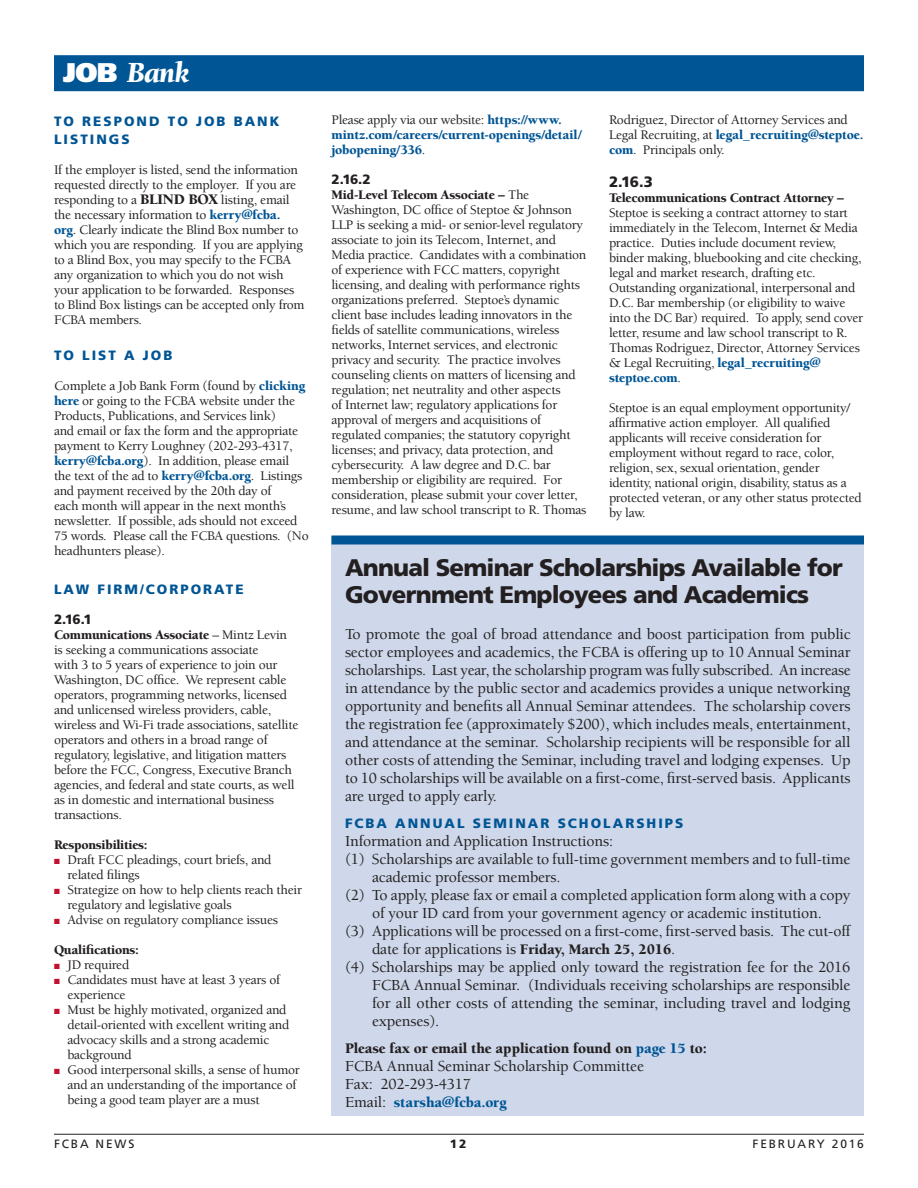
<style>
.page{position:relative;width:918px;height:1188px;background:#fff}
.page>*{position:absolute;margin:0;border:0;box-sizing:border-box;transform-origin:0 0}
.Section_Head{font:italic 900 30px "Berkeley";color:#fff}
.Highlight_Box_Head{font:900 24px/27px "Frutiger";letter-spacing:-.035em;color:#231f20}
.t1{font:500 15.75px/18px "Berkeley";letter-spacing:-.01em;color:#231f20;text-align:justify}
.t2{font:900 15px "Berkeley";letter-spacing:-.01em;color:#231f20}
.t3{font:900 15px "Berkeley";letter-spacing:-.01em;color:#005595}
.Comm_Cal_Body{font:900 15px "Frutiger";color:#231f20}
.Comm_Cal_Body-2{font:500 13.5px/15px "Berkeley";letter-spacing:-.02em;color:#231f20}
.Comm_Cal_Body-3{font:900 13.5px/15px "Berkeley";letter-spacing:-.005em;color:#005595}
.Normal_Subhead{font:900 13.5px/18px "Frutiger";letter-spacing:.15em;color:#005595}
.Comm_Cal_Body-4{font:900 13.5px "Berkeley";letter-spacing:-.02em;color:#231f20}
.Comm_Cal_Body-5{font:900 13.5px "Frutiger";color:#231f20}
.t4{font:12px "Frutiger";letter-spacing:.15em;color:#231f20}
.t5{font:900 12px "Frutiger";color:#231f20}
.s1{font-family:"Frutiger";font-style:normal;font-size:27px}
.s2{font-weight:900;font-size:15px}
.s3{font-weight:900;color:#005595}
.s4{font-weight:900}
.s5{color:#c3102f}
.s6{font-weight:500;color:#231f20}
.s7{color:#005595}
.s8{font-weight:500;font-size:15.75px;color:#231f20}
</style>
<div class="page">
<hr style="left:54px;top:1134px;width:810px;height:1px;background:#231f20">
<div style="left:54px;top:55px;width:810px;height:36px;background:#005595"></div>
<div style="left:332px;top:536px;width:532px;height:580px;background:#ced8ea"></div>
<div style="left:332px;top:536px;width:532px;height:8px;background:#005595"></div>
<p class="Section_Head" style="left:63px;top:57px;width:128px"><span class="s1">JOB</span> Bank</p>
<p class="Normal_Subhead" style="left:54px;top:112px;width:227px">TO RESPOND TO JOB BANK<br>LISTINGS</p>
<p class="Comm_Cal_Body-2" style="left:54px;top:163px;width:252px">If the employer is listed, send the information requested directly to the employer. If you are responding to a <span class="s2">BLIND BOX</span> listing, email the necessary information to <span class="s3">kerry@fcba. org</span>. Clearly indicate the Blind Box number to which you are responding. If you are applying to a Blind Box, you may specify to the FCBA any organization to which you do not wish your application to be forwarded. Responses to Blind Box listings can be accepted only from FCBA members.</p>
<p class="Normal_Subhead" style="left:54px;top:346px;width:120px">TO LIST A JOB</p>
<p class="Comm_Cal_Body-2" style="left:54px;top:379px;width:256px">Complete a Job Bank Form (found by <span class="s3">clicking here</span> or going to the FCBA website under the Products, Publications, and Services link)<br>and email or fax the form and the appropriate payment to Kerry Loughney (202-293-4317, <span class="s3">kerry@fcba.org</span>). In addition, please email the text of the ad to <span class="s3">kerry@fcba.org</span>. Listings and payment received by the 20th day of<br>each month will appear in the next month’s newsletter. If possible, ads should not exceed 75 words. Please call the FCBA questions. (No headhunters please).</p>
<p class="Normal_Subhead" style="left:54px;top:580px;width:191px">LAW FIRM/CORPORATE</p>
<p class="Comm_Cal_Body-5" style="left:54px;top:611px;width:39px">2.16.1</p>
<p class="Comm_Cal_Body-2" style="left:54px;top:628px;width:246px"><span class="s4">Communications Associate</span> – Mintz Levin is seeking a communications associate<br>with 3 to 5 years of experience to join our Washington, DC office. We represent cable operators, programming networks, licensed and unlicensed wireless providers, cable, wireless and Wi-Fi trade associations, satellite operators and others in a broad range of regulatory, legislative, and litigation matters before the FCC, Congress, Executive Branch agencies, and federal and state courts, as well as in domestic and international business transactions.</p>
<p class="Comm_Cal_Body-4" style="left:54px;top:838px;width:95px">Responsibilities:</p>
<p class="Comm_Cal_Body-2" style="left:68px;top:853px;width:206px;text-indent:-14px"><span class="s5">■</span> Draft FCC pleadings, court briefs, and related filings</p>
<p class="Comm_Cal_Body-2" style="left:68px;top:883px;width:236px;text-indent:-14px"><span class="s5">■</span> Strategize on how to help clients reach their regulatory and legislative goals</p>
<p class="Comm_Cal_Body-2" style="left:54px;top:913px;width:226px"><span class="s5">■</span> Advise on regulatory compliance issues</p>
<p class="Comm_Cal_Body-4" style="left:54px;top:943px;width:86px">Qualifications:</p>
<p class="Comm_Cal_Body-2" style="left:54px;top:958px;width:77px"><span class="s5">■</span> JD required</p>
<p class="Comm_Cal_Body-2" style="left:68px;top:973px;width:214px;text-indent:-14px"><span class="s5">■</span> Candidates must have at least 3 years of experience</p>
<p class="Comm_Cal_Body-2" style="left:68px;top:1003px;width:223px;text-indent:-14px"><span class="s5">■</span> Must be highly motivated, organized and detail-oriented with excellent writing and advocacy skills and a strong academic background</p>
<p class="Comm_Cal_Body-2" style="left:68px;top:1063px;width:234px;text-indent:-14px"><span class="s5">■</span> Good interpersonal skills, a sense of humor and an understanding of the importance of being a good team player are a must</p>
<p class="Comm_Cal_Body-3" style="left:332px;top:113px;width:252px"><span class="s6">Please apply via our website:</span> https://www. mintz.com/careers/current-openings/detail/ jobopening/336<span class="s6">.</span></p>
<p class="Comm_Cal_Body-5" style="left:332px;top:171px;width:41px">2.16.2</p>
<p class="Comm_Cal_Body-2" style="left:332px;top:188px;width:257px"><span class="s4">Mid-Level Telecom Associate –</span> The Washington, DC office of Steptoe &amp; Johnson LLP is seeking a mid- or senior-level regulatory associate to join its Telecom, Internet, and Media practice. Candidates with a combination of experience with FCC matters, copyright licensing, and dealing with performance rights organizations preferred. Steptoe’s dynamic client base includes leading innovators in the fields of satellite communications, wireless networks, Internet services, and electronic privacy and security. The practice involves counseling clients on matters of licensing and regulation; net neutrality and other aspects<br>of Internet law; regulatory applications for approval of mergers and acquisitions of regulated companies; the statutory copyright licenses; and privacy, data protection, and cybersecurity. A law degree and D.C. bar membership or eligibility are required. For consideration, please submit your cover letter, resume, and law school transcript to R. Thomas</p>
<p class="Comm_Cal_Body-2" style="left:609px;top:113px;width:256px">Rodriguez, Director of Attorney Services and<br>Legal Recruiting, at <span class="s3">legal_recruiting@steptoe. com</span>. Principals only.</p>
<p class="Comm_Cal_Body" style="left:609px;top:173px;width:45px">2.16.3</p>
<p class="Comm_Cal_Body-2" style="left:609px;top:191px;width:256px"><span class="s4">Telecommunications Contract Attorney – </span>Steptoe is seeking a contract attorney to start immediately in the Telecom, Internet &amp; Media practice. Duties include document review, binder making, bluebooking and cite checking, legal and market research, drafting etc.<br>Outstanding organizational, interpersonal and D.C. Bar membership (or eligibility to waive into the DC Bar) required. To apply, send cover letter, resume and law school transcript to R.<br>Thomas Rodriguez, Director, Attorney Services &amp; Legal Recruiting, <span class="s3">legal_recruiting@ steptoe.com</span>.</p>
<p class="Comm_Cal_Body-2" style="left:609px;top:401px;width:254px">Steptoe is an equal employment opportunity/ affirmative action employer. All qualified applicants will receive consideration for employment without regard to race, color, religion, sex, sexual orientation, gender identity, national origin, disability, status as a protected veteran, or any other status protected by law.</p>
<p class="Highlight_Box_Head" style="left:345px;top:554px;width:499px">Annual Seminar Scholarships Available for<br>Government Employees and Academics</p>
<p class="t1" style="left:345px;top:625px;width:507px">To promote the goal of broad attendance and boost participation from public sector employees and academics, the FCBA is offering up to 10 Annual Seminar scholarships. Last year, the scholarship program was fully subscribed. An increase in attendance by the public sector and academics provides a unique networking opportunity and benefits all Annual Seminar attendees. The scholarship covers the registration fee (approximately $200), which includes meals, entertainment, and attendance at the seminar. Scholarship recipients will be responsible for all other costs of attending the Seminar, including travel and lodging expenses. Up to 10 scholarships will be available on a first-come, first-served basis. Applicants are urged to apply early.</p>
<p class="Normal_Subhead" style="left:345px;top:814px;width:340px">FCBA ANNUAL SEMINAR SCHOLARSHIPS</p>
<p class="t1" style="left:345px;top:832px;width:270px">Information and Application Instructions:</p>
<p class="t1" style="left:372px;top:850px;width:480px;text-indent:-27px">(1) Scholarships are available to full-time government members and to full-time academic professor members.</p>
<p class="t1" style="left:345px;top:886px;width:507px;text-align:center">(2) To apply, please fax or email a completed application form along with a copy of your ID card from your government agency or academic institution.</p>
<p class="t1" style="left:372px;top:922px;width:480px;text-indent:-27px">(3) Applications will be processed on a first-come, first-served basis. The cut-off date for applications is <span class="s2">Friday, March 25, 2016</span>.</p>
<p class="t1" style="left:372px;top:958px;width:480px;text-indent:-27px">(4) Scholarships may be applied only toward the registration fee for the 2016<br>FCBA Annual Seminar. (Individuals receiving scholarships are responsible for all other costs of attending the seminar, including travel and lodging expenses).</p>
<p class="t2" style="left:345px;top:1040px;width:363px">Please fax or email the application found on <span class="s7">page 15</span> to:</p>
<p class="t1" style="left:345px;top:1057px;width:301px">FCBA Annual Seminar Scholarship Committee</p>
<p class="t1" style="left:345px;top:1075px;width:127px">Fax: 202-293-4317</p>
<p class="t3" style="left:345px;top:1094px;width:163px"><span class="s8">Email:</span> starsha@fcba.org</p>
<p class="t4" style="left:54px;top:1137px;width:82px">FCBA NEWS</p>
<p class="t5" style="left:450px;top:1137px;width:18px">12</p>
<p class="t4" style="left:753px;top:1137px;width:113px">FEBRUARY 2016</p>
</div>
